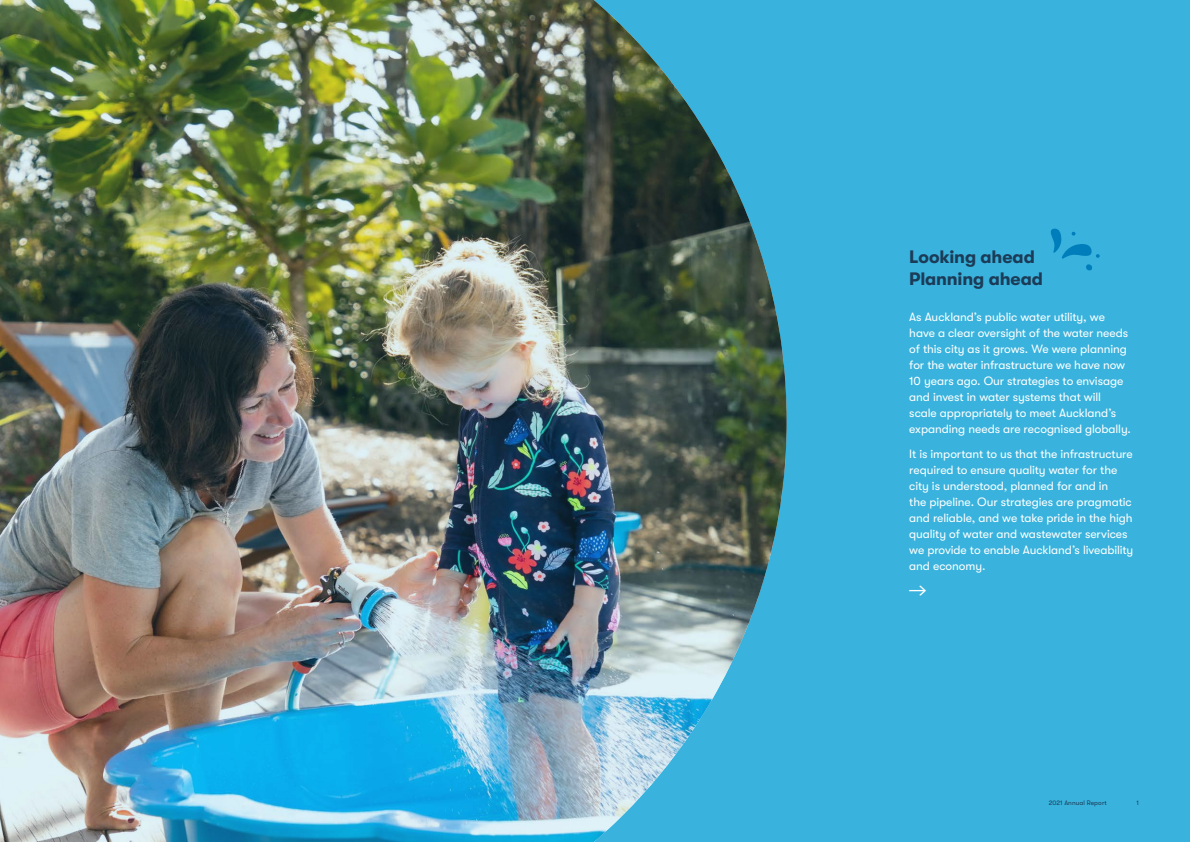
<style>
.page{position:relative;width:1190px;height:842px;background:#39b3dd}
.page>*{position:absolute;margin:0;border:0;box-sizing:border-box;transform-origin:0 0}
.t1{font:300 24px "GT Walsheim LC";color:#fff}
.t2{font:700 18px/21.6px "GT Walsheim LC";letter-spacing:-.01em;color:#1c3b57}
.t3{font:12px/16px "GT Walsheim LC";letter-spacing:-.01em;color:#fff}
.t4{font:6.5px "GT Walsheim LC";letter-spacing:.015em;color:#1c3b57}
</style>
<div class="page">
<img style="left:0;top:0;width:787px;height:842px">
<svg style="left:1050px;top:229px;width:50px;height:42px"></svg>
<h2 class="t2" style="left:909px;top:246px;width:135px">Looking ahead<br>Planning ahead</h2>
<p class="t3" style="left:909px;top:309px;width:223px">As Auckland’s public water utility, we have a clear oversight of the water needs of this city as it grows. We were planning for the water infrastructure we have now 10 years ago. Our strategies to envisage and invest in water systems that will scale appropriately to meet Auckland’s expanding needs are recognised globally.</p>
<p class="t3" style="left:909px;top:446px;width:225px">It is important to us that the infrastructure required to ensure quality water for the city is understood, planned for and in<br>the pipeline. Our strategies are pragmatic and reliable, and we take pride in the high quality of water and wastewater services we provide to enable Auckland’s liveability and economy.</p>
<h1 class="t1" style="left:909px;top:578px;width:19px">→</h1>
<p class="t4" style="left:1048px;top:799px;width:60px">2021 Annual Report</p>
<p class="t4" style="left:1136px;top:799px;width:4px">1</p>
</div>
